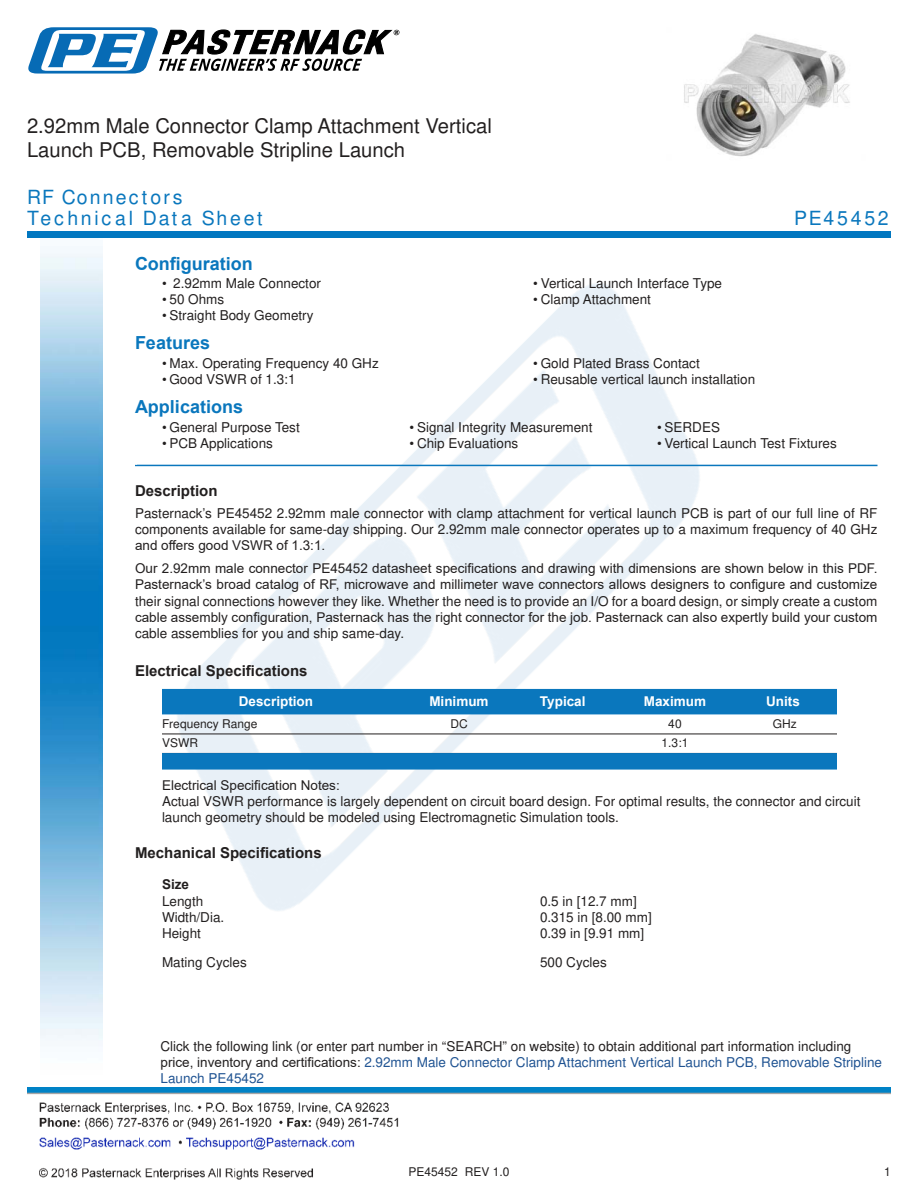
<style>
.page{position:relative;width:918px;height:1188px;background:#fff}
.page>*{position:absolute;margin:0;border:0;box-sizing:border-box;transform-origin:0 0}
.t1{font:20.25px/24.3px "Arial";color:#221f1f}
.t2{font:900 19.5px/20.4px "Arial";letter-spacing:.14em;color:#0a77bd}
.t3{font:700 18px "Arial";color:#0a77bd}
.t4{font:700 15px "Arial";color:#221f1f}
.t5{font:13.5px/16.2px "Arial";color:#221f1f;text-align:justify}
.t6{font:700 13.5px "Arial";color:#fff}
.t7{font:700 13.5px "Arial";color:#221f1f}
.t8{font:12px "Arial";color:#221f1f}
.t9{font:700 7.5px "Arial";color:#fff}
.s1{color:#1f5392}
</style>
<div class="page">
<img style="left:39px;top:1102px;width:360px;height:78px">
<img style="left:102px;top:246px;width:719px;height:724px">
<img style="left:40px;top:237px;width:62px;height:804px">
<img style="left:27px;top:1088px;width:864px;height:7px">
<svg style="left:28px;top:27px;width:371px;height:47px"></svg>
<div style="left:27px;top:231px;width:864px;height:6px;background:#0177c0"></div>
<hr style="left:135px;top:465px;width:743px;height:1px;background:#0a77bd">
<div style="left:162px;top:689px;width:675px;height:25px;background:#0a77bd"></div>
<hr style="left:162px;top:734px;width:675px;height:1px;background:#221f1f">
<div style="left:162px;top:753px;width:675px;height:17px;background:#0a77bd"></div>
<img style="left:684px;top:34px;width:166px;height:123px">
<h1 class="t1" style="left:27px;top:115px;width:466px">2.92mm Male Connector Clamp Attachment Vertical<br>Launch PCB, Removable Stripline Launch</h1>
<h2 class="t2" style="left:27px;top:187px;width:237px">RF Connectors<br>Technical Data Sheet</h2>
<h3 class="t3" style="left:135px;top:251px;width:119px">Con昀椀guration</h3>
<p class="t5" style="left:162px;top:276px;width:161px">• 2.92mm Male Connector</p>
<p class="t5" style="left:162px;top:292px;width:64px">• 50 Ohms</p>
<p class="t5" style="left:162px;top:309px;width:153px">• Straight Body Geometry</p>
<h3 class="t3" style="left:135px;top:330px;width:77px">Features</h3>
<p class="t5" style="left:162px;top:357px;width:218px">• Max. Operating Frequency 40 GHz</p>
<p class="t5" style="left:162px;top:373px;width:135px">• Good VSWR of 1.3:1</p>
<p class="t5" style="left:533px;top:276px;width:190px">• Vertical Launch Interface Type</p>
<p class="t5" style="left:533px;top:292px;width:119px">• Clamp Attachment</p>
<p class="t5" style="left:533px;top:357px;width:168px">• Gold Plated Brass Contact</p>
<p class="t5" style="left:533px;top:373px;width:224px">• Reusable vertical launch installation</p>
<h2 class="t2" style="left:794px;top:208px;width:96px">PE45452</h2>
<h3 class="t3" style="left:135px;top:394px;width:110px">Applications</h3>
<p class="t5" style="left:162px;top:421px;width:139px">• General Purpose Test</p>
<p class="t5" style="left:162px;top:437px;width:113px">• PCB Applications</p>
<p class="t5" style="left:410px;top:421px;width:185px">• Signal Integrity Measurement</p>
<p class="t5" style="left:410px;top:437px;width:110px">• Chip Evaluations</p>
<p class="t5" style="left:657px;top:421px;width:65px">• SERDES</p>
<p class="t5" style="left:657px;top:437px;width:181px">• Vertical Launch Test Fixtures</p>
<p class="t9" style="left:135px;top:458px;width:4px">.</p>
<p class="t4" style="left:135px;top:480px;width:84px">Description</p>
<p class="t5" style="left:135px;top:506px;width:744px">Pasternack’s PE45452 2.92mm male connector with clamp attachment for vertical launch PCB is part of our full line of RF components available for same-day shipping. Our 2.92mm male connector operates up to a maximum frequency of 40 GHz and o昀昀ers good VSWR of 1.3:1.</p>
<p class="t5" style="left:135px;top:560px;width:744px">Our 2.92mm male connector PE45452 datasheet speci昀椀cations and drawing with dimensions are shown below in this PDF.<br>Pasternack’s broad catalog of RF, microwave and millimeter wave connectors allows designers to con昀椀gure and customize their signal connections however they like. Whether the need is to provide an I/O for a board design, or simply create a custom cable assembly con昀椀guration, Pasternack has the right connector for the job. Pasternack can also expertly build your custom cable assemblies for you and ship same-day.</p>
<p class="t4" style="left:135px;top:660px;width:174px">Electrical Speci昀椀cations</p>
<p class="t6" style="left:239px;top:692px;width:76px">Description</p>
<p class="t6" style="left:429px;top:692px;width:61px">Minimum</p>
<p class="t6" style="left:540px;top:692px;width:47px">Typical</p>
<p class="t6" style="left:644px;top:692px;width:64px">Maximum</p>
<p class="t6" style="left:766px;top:692px;width:35px">Units</p>
<p class="t8" style="left:162px;top:719px;width:97px">Frequency Range</p>
<p class="t8" style="left:450px;top:719px;width:19px">DC</p>
<p class="t8" style="left:668px;top:719px;width:15px">40</p>
<p class="t8" style="left:773px;top:719px;width:25px">GHz</p>
<p class="t8" style="left:162px;top:739px;width:37px">VSWR</p>
<p class="t8" style="left:662px;top:739px;width:28px">1.3:1</p>
<p class="t5" style="left:162px;top:777px;width:700px;text-align:left">Electrical Speci昀椀cation Notes:<br>Actual VSWR performance is largely dependent on circuit board design. For optimal results, the connector and circuit launch geometry should be modeled using Electromagnetic Simulation tools.</p>
<p class="t4" style="left:135px;top:842px;width:188px">Mechanical Speci昀椀cations</p>
<p class="t7" style="left:162px;top:875px;width:29px">Size</p>
<p class="t5" style="left:162px;top:894px;width:43px">Length</p>
<p class="t5" style="left:540px;top:894px;width:98px">0.5 in [12.7 mm]</p>
<p class="t5" style="left:162px;top:910px;width:64px">Width/Dia.</p>
<p class="t5" style="left:540px;top:910px;width:113px">0.315 in [8.00 mm]</p>
<p class="t5" style="left:162px;top:926px;width:41px">Height</p>
<p class="t5" style="left:540px;top:926px;width:106px">0.39 in [9.91 mm]</p>
<p class="t5" style="left:162px;top:955px;width:86px">Mating Cycles</p>
<p class="t5" style="left:540px;top:955px;width:68px">500 Cycles</p>
<p class="t5" style="left:160px;top:1039px;width:723px;text-align:left">Click the following link (or enter part number in “SEARCH” on website) to obtain additional part information including price, inventory and certi昀椀cations: <span class="s1">2.92mm Male Connector Clamp Attachment Vertical Launch PCB, Removable Stripline<br>Launch PE45452</span></p>
<p class="t8" style="left:409px;top:1167px;width:102px">PE45452 REV 1.0</p>
<p class="t8" style="left:884px;top:1167px;width:8px">1</p>
</div>
